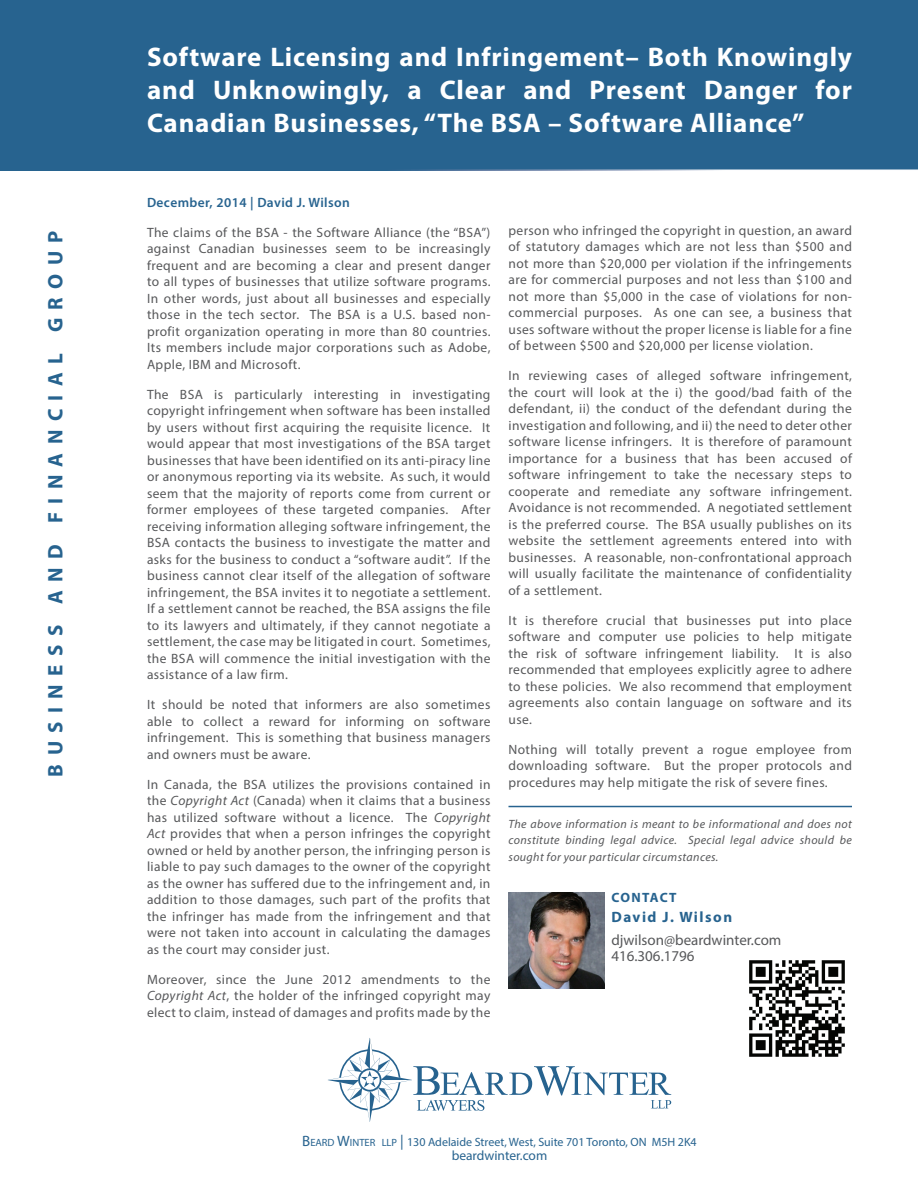
<style>
.page{position:relative;width:918px;height:1188px;background:#fff}
.page>*{position:absolute;margin:0;border:0;box-sizing:border-box;transform-origin:0 0}
.t1{font:700 27px/33px "Myriad Pro";letter-spacing:.03em;color:#fff;text-align:justify}
.t2{font:700 21px "Myriad Pro";letter-spacing:.4em;color:#27638f}
.t3{font:15px/16.5px "Myriad Pro";color:#57585a}
.t4{font:700 15px "Myriad Pro";letter-spacing:.1em;color:#27638f}
.t5{font:13.5px/16.5px "Myriad Pro";letter-spacing:.03em;color:#57585a;text-align:justify}
.t6{font:600 13.5px "Myriad Pro";letter-spacing:.03em;color:#27638f}
.t7{font:13.5px "Myriad Pro";color:#27638f}
.t8{font:700 13.5px "Myriad Pro";letter-spacing:.085em;color:#27638f}
.t9{font:italic 12px/16.5px "Myriad Pro";letter-spacing:.03em;color:#57585a;text-align:justify}
.t10{font:12px "Myriad Pro";color:#27638f}
.s1{font-style:italic}
.s2{font-size:15px}
.s3{font-size:10.5px}
</style>
<div class="page">
<div style="left:0;top:0;width:918px;height:171px;background:#27638f"></div>
<svg style="left:328px;top:1038px;width:343px;height:84px"></svg>
<img style="left:508px;top:892px;width:97px;height:96px">
<img style="left:749px;top:960px;width:96px;height:97px">
<hr style="left:508px;top:806px;width:344px;height:1px;background:#27638f">
<h2 class="t2" style="left:42px;top:777px;width:548px;rotate:-90deg">BUSINESS AND FINANCIAL GROUP</h2>
<h1 class="t1" style="left:147px;top:39px;width:707px">Software Licensing and Infringement– Both Knowingly and Unknowingly, a Clear and Present Danger for Canadian Businesses, “The BSA – Software Alliance”</h1>
<p class="t6" style="left:147px;top:194px;width:204px">December, 2014 | David J. Wilson</p>
<p class="t5" style="left:147px;top:224px;width:345px">The claims of the BSA - the Software Alliance (the “BSA”) against Canadian businesses seem to be increasingly frequent and are becoming a clear and present danger to all types of businesses that utilize software programs.<br>In other words, just about all businesses and especially those in the tech sector. The BSA is a U.S. based non&shy;profit organization operating in more than 80 countries.<br>Its members include major corporations such as Adobe, Apple, IBM and Microsoft.</p>
<p class="t5" style="left:147px;top:386px;width:345px">The BSA is particularly interesting in investigating copyright infringement when software has been installed by users without first acquiring the requisite licence. It would appear that most investigations of the BSA target businesses that have been identified on its anti-piracy line or anonymous reporting via its website. As such, it would seem that the majority of reports come from current or former employees of these targeted companies. After receiving information alleging software infringement, the BSA contacts the business to investigate the matter and asks for the business to conduct a “software audit”. If the business cannot clear itself of the allegation of software infringement, the BSA invites it to negotiate a settlement.<br>If a settlement cannot be reached, the BSA assigns the file to its lawyers and ultimately, if they cannot negotiate a settlement, the case may be litigated in court. Sometimes, the BSA will commence the initial investigation with the assistance of a law firm.</p>
<p class="t5" style="left:147px;top:696px;width:345px">It should be noted that informers are also sometimes able to collect a reward for informing on software infringement. This is something that business managers and owners must be aware.</p>
<p class="t5" style="left:147px;top:776px;width:345px">In Canada, the BSA utilizes the provisions contained in the <span class="s1">Copyright Act</span> (Canada) when it claims that a business has utilized software without a licence. The <span class="s1">Copyright Act</span> provides that when a person infringes the copyright owned or held by another person, the infringing person is liable to pay such damages to the owner of the copyright as the owner has suffered due to the infringement and, in addition to those damages, such part of the profits that the infringer has made from the infringement and that were not taken into account in calculating the damages as the court may consider just.</p>
<p class="t5" style="left:147px;top:971px;width:345px">Moreover, since the June 2012 amendments to the <span class="s1">Copyright Act</span>, the holder of the infringed copyright may elect to claim, instead of damages and profits made by the</p>
<p class="t5" style="left:509px;top:222px;width:345px">person who infringed the copyright in question, an award of statutory damages which are not less than $500 and not more than $20,000 per violation if the infringements are for commercial purposes and not less than $100 and not more than $5,000 in the case of violations for non&shy;commercial purposes. As one can see, a business that uses software without the proper license is liable for a fine of between $500 and $20,000 per license violation.</p>
<p class="t5" style="left:509px;top:367px;width:345px">In reviewing cases of alleged software infringement, the court will look at the i) the good/bad faith of the defendant, ii) the conduct of the defendant during the investigation and following, and ii) the need to deter other software license infringers. It is therefore of paramount importance for a business that has been accused of software infringement to take the necessary steps to cooperate and remediate any software infringement.<br>Avoidance is not recommended. A negotiated settlement is the preferred course. The BSA usually publishes on its website the settlement agreements entered into with businesses. A reasonable, non-confrontational approach will usually facilitate the maintenance of confidentiality of a settlement.</p>
<p class="t5" style="left:509px;top:612px;width:345px">It is therefore crucial that businesses put into place software and computer use policies to help mitigate the risk of software infringement liability. It is also recommended that employees explicitly agree to adhere to these policies. We also recommend that employment agreements also contain language on software and its use.</p>
<p class="t5" style="left:509px;top:741px;width:345px">Nothing will totally prevent a rogue employee from downloading software. But the proper protocols and procedures may help mitigate the risk of severe fines.</p>
<p class="t9" style="left:508px;top:815px;width:345px">The above information is meant to be informational and does not constitute binding legal advice. Special legal advice should be sought for your particular circumstances.</p>
<p class="t8" style="left:611px;top:889px;width:67px">CONTACT</p>
<p class="t4" style="left:611px;top:908px;width:122px">David J. Wilson</p>
<p class="t3" style="left:611px;top:931px;width:172px">djwilson@beardwinter.com<br>416.306.1796</p>
<p class="t10" style="left:302px;top:1135px;width:396px"><span class="s2">B</span><span class="s3">EARD</span> <span class="s2">W</span><span class="s3">INTER LLP</span> <span class="s2">|</span> 130 Adelaide Street, West, Suite 701 Toronto, ON M5H 2K4</p>
<p class="t7" style="left:452px;top:1147px;width:97px">beardwinter.com</p>
</div>
